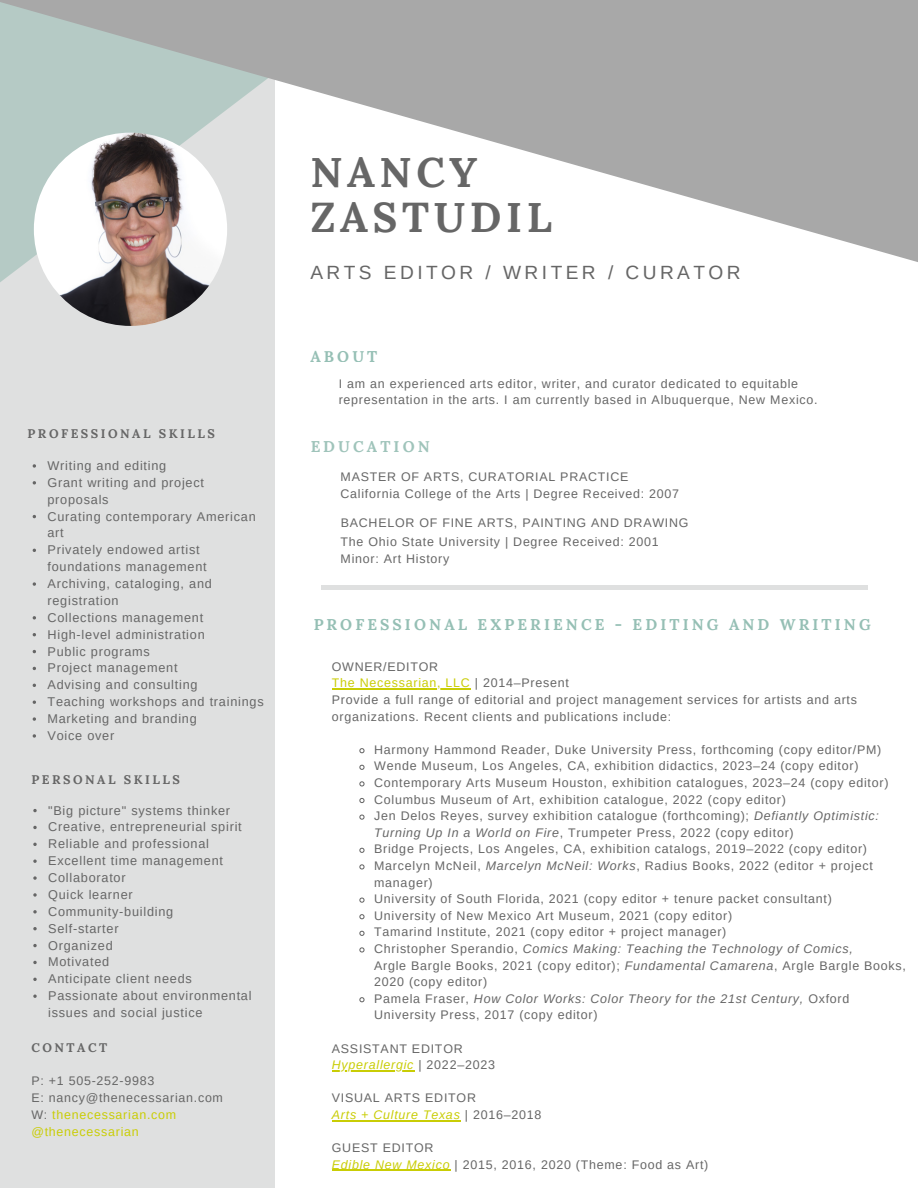
<style>
.page{position:relative;width:918px;height:1188px;background:#fff}
.page>*{position:absolute;margin:0;border:0;box-sizing:border-box;transform-origin:0 0}
.t1{font:700 41.7px/45px "Lora";letter-spacing:.11em;color:#666}
.t2{font:19.2px "Arimo";letter-spacing:.18em;color:#666}
.t3{font:700 15.6px "Lora";letter-spacing:.2em;color:#609f8f}
.t4{font:700 15.6px "Lora";letter-spacing:.2em;color:#6fa698}
.t5{font:12.75px/16.8px "Arimo";letter-spacing:.06em;color:#666}
.t6{font:12.45px/16.6px "Arimo";letter-spacing:.06em;color:#666}
.t7{font:12.45px "Arimo";letter-spacing:.06em;color:#c9cd05}
.t8{font:italic 12.45px "Arimo";letter-spacing:.06em;color:#666}
.t9{font:italic 12.45px "Arimo";letter-spacing:.06em;color:#c9cd05}
.t10{font:700 12.45px "Lora";letter-spacing:.2em;color:#666}
.s1{color:#666}
.s2{font-style:italic}
.s3{font-style:normal}
.s4{font-style:normal;color:#666}
.s5{font-style:italic;color:#c9cd05}
</style>
<div class="page">
<div style="left:0;top:0;width:275px;height:1188px;background:#dfe0e0"></div>
<img style="left:34px;top:133px;width:193px;height:193px;border-radius:50%">
<svg style="left:0;top:0;width:918px;height:297px"></svg>
<svg style="left:33px;top:809px;width:4px;height:3px"></svg>
<svg style="left:33px;top:826px;width:4px;height:3px"></svg>
<svg style="left:33px;top:843px;width:4px;height:3px"></svg>
<svg style="left:33px;top:860px;width:4px;height:3px"></svg>
<svg style="left:33px;top:876px;width:4px;height:4px"></svg>
<svg style="left:33px;top:893px;width:4px;height:4px"></svg>
<svg style="left:33px;top:910px;width:4px;height:4px"></svg>
<svg style="left:33px;top:927px;width:4px;height:3px"></svg>
<svg style="left:33px;top:944px;width:4px;height:3px"></svg>
<svg style="left:33px;top:961px;width:4px;height:3px"></svg>
<svg style="left:33px;top:978px;width:4px;height:3px"></svg>
<svg style="left:33px;top:995px;width:4px;height:3px"></svg>
<svg style="left:33px;top:464px;width:3px;height:4px"></svg>
<svg style="left:33px;top:481px;width:3px;height:4px"></svg>
<svg style="left:33px;top:582px;width:3px;height:4px"></svg>
<svg style="left:33px;top:616px;width:3px;height:4px"></svg>
<svg style="left:33px;top:717px;width:3px;height:4px"></svg>
<svg style="left:33px;top:734px;width:3px;height:4px"></svg>
<div style="left:321px;top:585px;width:547px;height:5px;background:#dfe0e0"></div>
<hr style="left:332px;top:688px;width:139px;height:1px;background:#c9cd05">
<svg style="left:359px;top:748px;width:6px;height:6px"></svg>
<svg style="left:359px;top:764px;width:6px;height:6px"></svg>
<svg style="left:359px;top:781px;width:6px;height:6px"></svg>
<svg style="left:359px;top:798px;width:6px;height:5px"></svg>
<svg style="left:359px;top:814px;width:6px;height:6px"></svg>
<svg style="left:359px;top:847px;width:6px;height:6px"></svg>
<svg style="left:359px;top:864px;width:6px;height:6px"></svg>
<svg style="left:359px;top:897px;width:6px;height:6px"></svg>
<svg style="left:359px;top:914px;width:6px;height:6px"></svg>
<svg style="left:359px;top:930px;width:6px;height:6px"></svg>
<svg style="left:359px;top:947px;width:6px;height:6px"></svg>
<svg style="left:359px;top:997px;width:6px;height:6px"></svg>
<hr style="left:332px;top:1070px;width:82px;height:1px;background:#c9cd05">
<hr style="left:332px;top:1120px;width:129px;height:1px;background:#c9cd05">
<hr style="left:332px;top:1170px;width:118px;height:1px;background:#c9cd05">
<p class="t10" style="left:28px;top:426px;width:189px">PROFESSIONAL SKILLS</p>
<p class="t5" style="left:48px;top:457px;width:120px">Writing and editing</p>
<p class="t5" style="left:48px;top:474px;width:158px">Grant writing and project proposals</p>
<p class="t5" style="left:48px;top:508px;width:210px">Curating contemporary American art</p>
<p class="t5" style="left:48px;top:541px;width:161px">Privately endowed artist foundations management</p>
<p class="t5" style="left:48px;top:575px;width:166px">Archiving, cataloging, and registration</p>
<p class="t5" style="left:48px;top:609px;width:157px">Collections management</p>
<p class="t5" style="left:48px;top:626px;width:159px">High-level administration</p>
<p class="t5" style="left:48px;top:643px;width:104px">Public programs</p>
<p class="t5" style="left:48px;top:660px;width:132px">Project management</p>
<p class="t5" style="left:48px;top:676px;width:152px">Advising and consulting</p>
<p class="t5" style="left:48px;top:693px;width:218px">Teaching workshops and trainings</p>
<h4 class="t5" style="left:48px;top:710px;width:151px">Marketing and branding</h4>
<p class="t5" style="left:48px;top:727px;width:68px">Voice over</p>
<p class="t10" style="left:31px;top:772px;width:150px">PERSONAL SKILLS</p>
<p class="t5" style="left:48px;top:802px;width:184px">"Big picture" systems thinker</p>
<p class="t5" style="left:48px;top:819px;width:195px">Creative, entrepreneurial spirit</p>
<p class="t5" style="left:48px;top:835px;width:162px">Reliable and professional</p>
<p class="t5" style="left:48px;top:852px;width:176px">Excellent time management</p>
<p class="t5" style="left:48px;top:869px;width:79px">Collaborator</p>
<p class="t5" style="left:48px;top:886px;width:86px">Quick learner</p>
<p class="t5" style="left:48px;top:903px;width:127px">Community-building</p>
<p class="t5" style="left:48px;top:920px;width:72px">Self-starter</p>
<p class="t5" style="left:48px;top:937px;width:66px">Organized</p>
<p class="t5" style="left:48px;top:954px;width:63px">Motivated</p>
<p class="t5" style="left:48px;top:970px;width:145px">Anticipate client needs</p>
<h4 class="t5" style="left:48px;top:987px;width:205px">Passionate about environmental issues and social justice</h4>
<h2 class="t10" style="left:31px;top:1039px;width:77px">CONTACT</h2>
<p class="t6" style="left:31px;top:1073px;width:124px">P: +1 505-252-9983</p>
<p class="t6" style="left:31px;top:1090px;width:193px">E: nancy@thenecessarian.com</p>
<h4 class="t7" style="left:31px;top:1108px;width:146px"><span class="s1">W:</span> thenecessarian.com</h4>
<p class="t7" style="left:31px;top:1125px;width:109px">@thenecessarian</p>
<p class="t1" style="left:310px;top:150px;width:243px">NANCY<br>ZASTUDIL</p>
<h1 class="t2" style="left:310px;top:262px;width:432px">ARTS EDITOR / WRITER / CURATOR</h1>
<p class="t3" style="left:310px;top:346px;width:69px">ABOUT</p>
<p class="t6" style="left:339px;top:375px;width:461px">I am an experienced arts editor, writer, and curator dedicated to equitable</p>
<p class="t6" style="left:339px;top:392px;width:480px">representation in the arts. I am currently based in Albuquerque, New Mexico.</p>
<p class="t4" style="left:310px;top:437px;width:121px">EDUCATION</p>
<p class="t6" style="left:341px;top:469px;width:289px">MASTER OF ARTS, CURATORIAL PRACTICE</p>
<h3 class="t6" style="left:341px;top:485px;width:340px">California College of the Arts | Degree Received: 2007</h3>
<p class="t6" style="left:341px;top:515px;width:349px">BACHELOR OF FINE ARTS, PAINTING AND DRAWING</p>
<p class="t6" style="left:341px;top:533px;width:320px">The Ohio State University | Degree Received: 2001</p>
<h3 class="t6" style="left:341px;top:550px;width:110px">Minor: Art History</h3>
<p class="t3" style="left:313px;top:614px;width:559px">PROFESSIONAL EXPERIENCE - EDITING AND WRITING</p>
<h5 class="t6" style="left:332px;top:658px;width:108px">OWNER/EDITOR</h5>
<p class="t7" style="left:332px;top:676px;width:238px">The Necessarian, LLC <span class="s1">| 2014–Present</span></p>
<h5 class="t6" style="left:332px;top:691px;width:527px">Provide a full range of editorial and project management services for artists and arts organizations. Recent clients and publications include:</h5>
<p class="t6" style="left:374px;top:741px;width:509px">Harmony Hammond Reader, Duke University Press, forthcoming (copy editor/PM)</p>
<p class="t6" style="left:374px;top:758px;width:486px">Wende Museum, Los Angeles, CA, exhibition didactics, 2023–24 (copy editor)</p>
<h3 class="t6" style="left:374px;top:774px;width:516px">Contemporary Arts Museum Houston, exhibition catalogues, 2023–24 (copy editor)</h3>
<p class="t6" style="left:374px;top:791px;width:413px">Columbus Museum of Art, exhibition catalogue, 2022 (copy editor)</p>
<p class="t6" style="left:374px;top:808px;width:506px">Jen Delos Reyes, survey exhibition catalogue (forthcoming); <span class="s2">Defiantly Optimistic:<br>Turning Up In a World on Fire</span>, Trumpeter Press, 2022 (copy editor)</p>
<p class="t6" style="left:374px;top:841px;width:494px">Bridge Projects, Los Angeles, CA, exhibition catalogs, 2019–2022 (copy editor)</p>
<p class="t6" style="left:374px;top:857px;width:500px">Marcelyn McNeil, <span class="s2">Marcelyn McNeil: Works</span>, Radius Books, 2022 (editor + project manager)</p>
<p class="t6" style="left:374px;top:891px;width:459px">University of South Florida, 2021 (copy editor + tenure packet consultant)</p>
<p class="t6" style="left:374px;top:907px;width:359px">University of New Mexico Art Museum, 2021 (copy editor)</p>
<p class="t6" style="left:374px;top:924px;width:354px">Tamarind Institute, 2021 (copy editor + project manager)</p>
<p class="t8" style="left:374px;top:942px;width:480px"><span class="s3">Christopher Sperandio,</span> Comics Making: Teaching the Technology of Comics,</p>
<p class="t6" style="left:374px;top:957px;width:533px">Argle Bargle Books, 2021 (copy editor); <span class="s2">Fundamental Camarena</span>, Argle Bargle Books,<br>2020 (copy editor)</p>
<p class="t6" style="left:374px;top:990px;width:477px">Pamela Fraser, <span class="s2">How Color Works: Color Theory for the 21st Century,</span> Oxford<br>University Press, 2017 (copy editor)</p>
<p class="t6" style="left:332px;top:1040px;width:132px">ASSISTANT EDITOR</p>
<p class="t9" style="left:332px;top:1058px;width:165px">Hyperallergic <span class="s4">| 2022–2023</span></p>
<p class="t6" style="left:332px;top:1090px;width:146px">VISUAL ARTS EDITOR</p>
<p class="t9" style="left:332px;top:1108px;width:211px">Arts + Culture Texas <span class="s4">| 2016–2018</span></p>
<p class="t6" style="left:332px;top:1140px;width:103px">GUEST EDITOR</p>
<p class="t6" style="left:332px;top:1156px;width:378px"><span class="s5">Edible New Mexico</span> | 2015, 2016, 2020 (Theme: Food as Art)</p>
</div>
